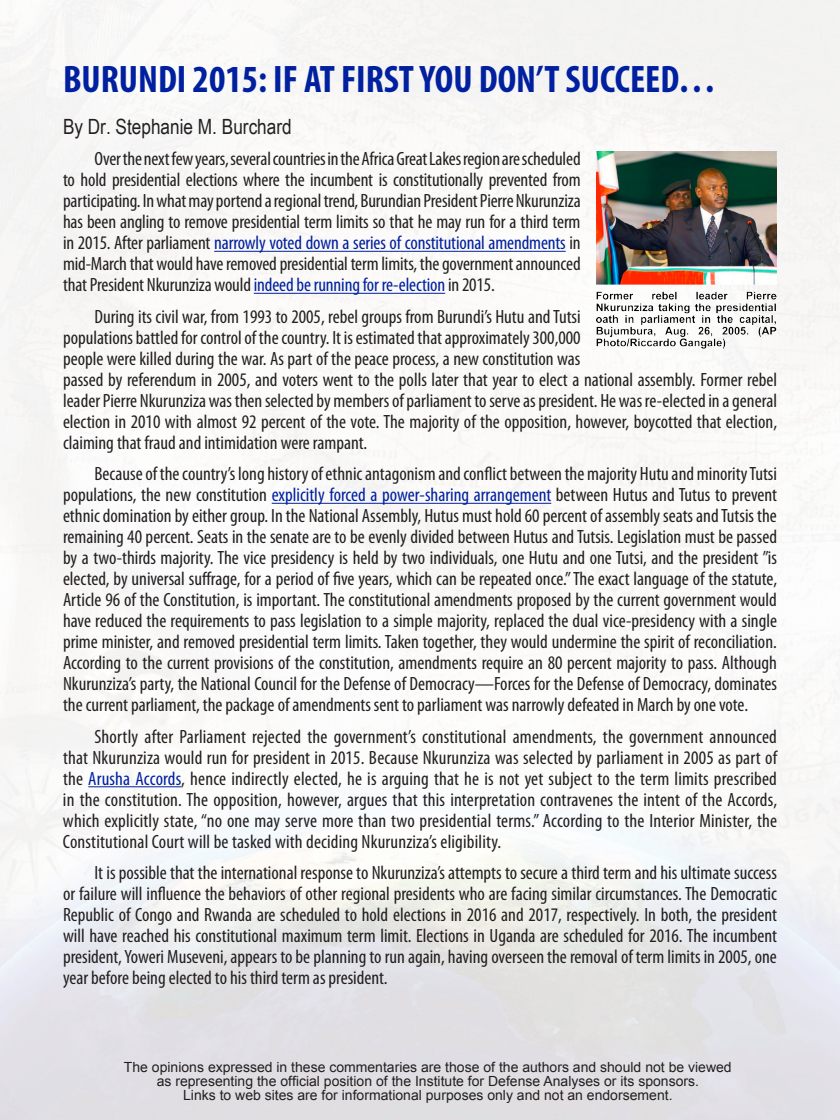
<style>
.page{position:relative;width:840px;height:1120px;background:#fff}
.page>*{position:absolute;margin:0;border:0;box-sizing:border-box;transform-origin:0 0}
.t1{font:700 condensed 38.5px "Myriad Pro";color:#0020a0}
.t2{font:21px "Arial Narrow";color:#231f20}
.t3{font:condensed 19.25px/21px "Myriad Pro";color:#231f20;text-align:justify}
.t4{font:14px/14px "Arial";color:#231f20;text-align:center}
.s1{color:#0020a0}
</style>
<div class="page">
<img style="left:0;top:0;width:840px;height:1120px">
<hr style="left:214px;top:251px;width:352px;height:1px;background:#0020a0">
<hr style="left:254px;top:293px;width:191px;height:1px;background:#0020a0">
<hr style="left:272px;top:503px;width:279px;height:1px;background:#0020a0">
<hr style="left:88px;top:786px;width:93px;height:1px;background:#0020a0">
<img style="left:596px;top:152px;width:180px;height:197px">
<p class="t1" style="left:63px;top:55px;width:655px">BURUNDI 2015: IF AT FIRST YOU DON’T SUCCEED…</p>
<p class="t2" style="left:63px;top:111px;width:230px">By Dr. Stephanie M. Burchard</p>
<p class="t3" style="left:63px;top:148px;width:519px;text-indent:31px">Over the next few years, several countries in the Africa Great Lakes region are scheduled to hold presidential elections where the incumbent is constitutionally prevented from participating. In what may portend a regional trend, Burundian President Pierre Nkurunziza has been angling to remove presidential term limits so that he may run for a third term in 2015. After parliament <span class="s1">narrowly voted down a series of constitutional amendments</span> in mid-March that would have removed presidential term limits, the government announced that President Nkurunziza would <span class="s1">indeed be running for re-election</span> in 2015.</p>
<p class="t3" style="left:63px;top:306px;width:716px;text-align:left;text-indent:31px">During its civil war, from 1993 to 2005, rebel groups from Burundi’s Hutu and Tutsi<br>populations battled for control of the country. It is estimated that approximately 300,000<br>people were killed during the war. As part of the peace process, a new constitution was<br>passed by referendum in 2005, and voters went to the polls later that year to elect a national assembly. Former rebel leader Pierre Nkurunziza was then selected by members of parliament to serve as president. He was re-elected in a general election in 2010 with almost 92 percent of the vote. The majority of the opposition, however, boycotted that election, claiming that fraud and intimidation were rampant.</p>
<p class="t3" style="left:63px;top:463px;width:716px;text-indent:31px">Because of the country’s long history of ethnic antagonism and conflict between the majority Hutu and minority Tutsi populations, the new constitution <span class="s1">explicitly forced a power-sharing arrangement</span> between Hutus and Tutus to prevent ethnic domination by either group. In the National Assembly, Hutus must hold 60 percent of assembly seats and Tutsis the remaining 40 percent. Seats in the senate are to be evenly divided between Hutus and Tutsis. Legislation must be passed by a two-thirds majority. The vice presidency is held by two individuals, one Hutu and one Tutsi, and the president ”is elected, by universal suffrage, for a period of five years, which can be repeated once.” The exact language of the statute, Article 96 of the Constitution, is important. The constitutional amendments proposed by the current government would have reduced the requirements to pass legislation to a simple majority, replaced the dual vice-presidency with a single prime minister, and removed presidential term limits. Taken together, they would undermine the spirit of reconciliation.<br>According to the current provisions of the constitution, amendments require an 80 percent majority to pass. Although Nkurunziza’s party, the National Council for the Defense of Democracy—Forces for the Defense of Democracy, dominates the current parliament, the package of amendments sent to parliament was narrowly defeated in March by one vote.</p>
<p class="t3" style="left:63px;top:726px;width:716px;text-indent:32px">Shortly after Parliament rejected the government’s constitutional amendments, the government announced that Nkurunziza would run for president in 2015. Because Nkurunziza was selected by parliament in 2005 as part of the <span class="s1">Arusha Accords</span>, hence indirectly elected, he is arguing that he is not yet subject to the term limits prescribed in the constitution. The opposition, however, argues that this interpretation contravenes the intent of the Accords, which explicitly state, “no one may serve more than two presidential terms.” According to the Interior Minister, the Constitutional Court will be tasked with deciding Nkurunziza’s eligibility.</p>
<p class="t3" style="left:63px;top:862px;width:715px;text-indent:31px">It is possible that the international response to Nkurunziza’s attempts to secure a third term and his ultimate success or failure will influence the behaviors of other regional presidents who are facing similar circumstances. The Democratic Republic of Congo and Rwanda are scheduled to hold elections in 2016 and 2017, respectively. In both, the president will have reached his constitutional maximum term limit. Elections in Uganda are scheduled for 2016. The incumbent president, Yoweri Museveni, appears to be planning to run again, having overseen the removal of term limits in 2005, one year before being elected to his third term as president.</p>
<p class="t4" style="left:124px;top:1060px;width:609px">The opinions expressed in these commentaries are those of the authors and should not be viewed as representing the official position of the Institute for Defense Analyses or its sponsors.<br>Links to web sites are for informational purposes only and not an endorsement.</p>
</div>
